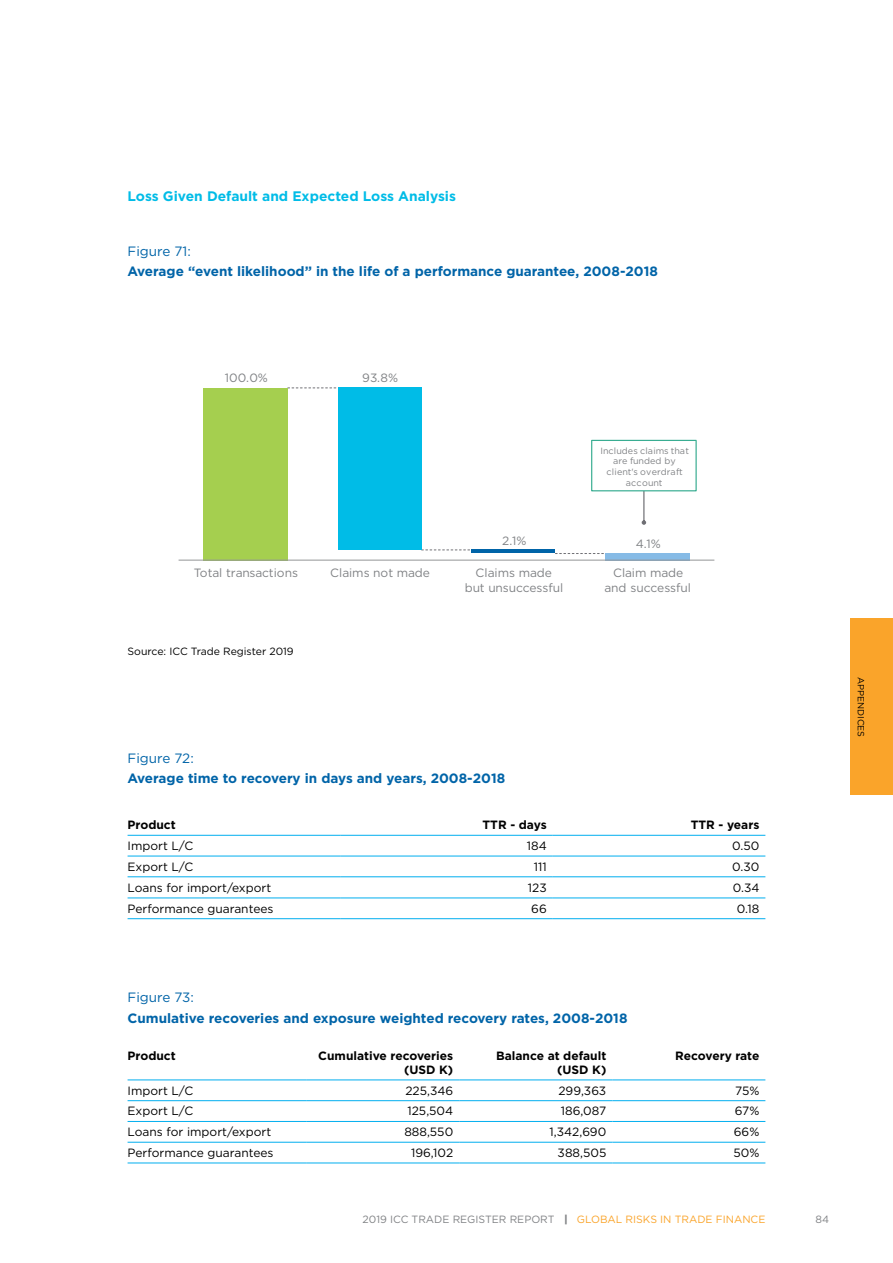
<style>
.page{position:relative;width:893px;height:1263px;background:#fff}
.page>*{position:absolute;margin:0;border:0;box-sizing:border-box;transform-origin:0 0}
.t1{font:700 13.8px "Gotham";color:#00bce7}
.t2{font:700 13.5px "Gotham";color:#0064a8}
.t3{font:13.5px "Gotham";color:#0064a8}
.t4{font:13.5px "Gotham";color:#0064a8}
.t5{font:12px "Gotham";color:#000}
.t6{font:12px/15.6px "Gotham";letter-spacing:-.01em;color:#808285;text-align:center}
.t7{font:700 12px/14.4px "Gotham";color:#000;text-align:right}
.t8{font:10.5px "Gotham";color:#808285}
.t9{font:10.5px "Gotham";color:#000}
.t10{font:9px/10.8px "Gotham";letter-spacing:.015em;color:#808285;text-align:center}
.t11{font:9px "Gotham";color:#000}
.s1{font-weight:900}
.s2{color:#faa42a}
</style>
<div class="page">
<div style="left:850px;top:619px;width:43px;height:176px;background:#faa42a"></div>
<svg style="left:555px;top:553px;width:49px;height:1px"></svg>
<svg style="left:288px;top:388px;width:48px;height:1px"></svg>
<svg style="left:422px;top:550px;width:50px;height:1px"></svg>
<div style="left:203px;top:388px;width:84px;height:172px;background:#a5cf4f"></div>
<div style="left:605px;top:553px;width:84px;height:7px;background:#86bbe6"></div>
<div style="left:338px;top:388px;width:83px;height:162px;background:#00bce7"></div>
<hr style="left:472px;top:550px;width:83px;height:3px;background:#0064a8">
<hr style="left:179px;top:560px;width:535px;height:1px;background:#939597">
<svg style="left:642px;top:491px;width:4px;height:34px"></svg>
<div style="left:591px;top:440px;width:106px;height:51px;border:1px solid #39ad92"></div>
<hr style="left:128px;top:835px;width:212px;height:1px;background:#00aeef">
<hr style="left:340px;top:835px;width:213px;height:1px;background:#00aeef">
<hr style="left:553px;top:835px;width:212px;height:1px;background:#00aeef">
<hr style="left:128px;top:856px;width:212px;height:1px;background:#00aeef">
<hr style="left:340px;top:856px;width:213px;height:1px;background:#00aeef">
<hr style="left:553px;top:856px;width:212px;height:1px;background:#00aeef">
<hr style="left:128px;top:876px;width:212px;height:1px;background:#00aeef">
<hr style="left:340px;top:876px;width:213px;height:1px;background:#00aeef">
<hr style="left:553px;top:876px;width:212px;height:1px;background:#00aeef">
<hr style="left:128px;top:897px;width:212px;height:1px;background:#00aeef">
<hr style="left:340px;top:897px;width:213px;height:1px;background:#00aeef">
<hr style="left:553px;top:897px;width:212px;height:1px;background:#00aeef">
<hr style="left:128px;top:918px;width:212px;height:1px;background:#00aeef">
<hr style="left:340px;top:918px;width:213px;height:1px;background:#00aeef">
<hr style="left:553px;top:918px;width:212px;height:1px;background:#00aeef">
<hr style="left:128px;top:1079px;width:178px;height:1px;background:#00aeef">
<hr style="left:306px;top:1079px;width:153px;height:1px;background:#00aeef">
<hr style="left:459px;top:1079px;width:153px;height:1px;background:#00aeef">
<hr style="left:612px;top:1079px;width:153px;height:1px;background:#00aeef">
<hr style="left:128px;top:1100px;width:178px;height:1px;background:#00aeef">
<hr style="left:306px;top:1100px;width:153px;height:1px;background:#00aeef">
<hr style="left:459px;top:1100px;width:153px;height:1px;background:#00aeef">
<hr style="left:612px;top:1100px;width:153px;height:1px;background:#00aeef">
<hr style="left:128px;top:1121px;width:178px;height:1px;background:#00aeef">
<hr style="left:306px;top:1121px;width:153px;height:1px;background:#00aeef">
<hr style="left:459px;top:1121px;width:153px;height:1px;background:#00aeef">
<hr style="left:612px;top:1121px;width:153px;height:1px;background:#00aeef">
<hr style="left:128px;top:1142px;width:178px;height:1px;background:#00aeef">
<hr style="left:306px;top:1142px;width:153px;height:1px;background:#00aeef">
<hr style="left:459px;top:1142px;width:153px;height:1px;background:#00aeef">
<hr style="left:612px;top:1142px;width:153px;height:1px;background:#00aeef">
<hr style="left:128px;top:1162px;width:178px;height:1px;background:#00aeef">
<hr style="left:306px;top:1162px;width:153px;height:1px;background:#00aeef">
<hr style="left:459px;top:1162px;width:153px;height:1px;background:#00aeef">
<hr style="left:612px;top:1162px;width:153px;height:1px;background:#00aeef">
<p class="t1" style="left:128px;top:189px;width:330px">Loss Given Default and Expected Loss Analysis</p>
<p class="t4" style="left:128px;top:244px;width:65px">Figure 71:</p>
<p class="t2" style="left:128px;top:264px;width:532px">Average “event likelihood” in the life of a performance guarantee, 2008-2018</p>
<p class="t6" style="left:225px;top:370px;width:45px">100.0%</p>
<p class="t6" style="left:362px;top:370px;width:38px">93.8%</p>
<p class="t6" style="left:194px;top:564px;width:106px">Total transactions</p>
<p class="t6" style="left:330px;top:564px;width:101px">Claims not made</p>
<p class="t9" style="left:128px;top:645px;width:168px">Source: ICC Trade Register 2019</p>
<p class="t6" style="left:502px;top:532px;width:26px">2.1%</p>
<p class="t6" style="left:465px;top:564px;width:100px">Claims made but unsuccessful</p>
<p class="t10" style="left:601px;top:445px;width:90px">Includes claims that are funded by client's overdraft account</p>
<p class="t6" style="left:636px;top:536px;width:26px">4.1%</p>
<p class="t6" style="left:605px;top:564px;width:88px">Claim made and successful</p>
<p class="t3" style="left:128px;top:750px;width:68px">Figure 72:</p>
<p class="t2" style="left:128px;top:770px;width:379px">Average time to recovery in days and years, 2008-2018</p>
<p class="t7" style="left:128px;top:817px;width:50px">Product</p>
<p class="t7" style="left:482px;top:817px;width:66px">TTR - days</p>
<p class="t7" style="left:691px;top:817px;width:70px">TTR - years</p>
<p class="t5" style="left:128px;top:839px;width:67px">Import L/C</p>
<p class="t5" style="left:527px;top:839px;width:21px">184</p>
<p class="t5" style="left:732px;top:839px;width:29px">0.50</p>
<p class="t5" style="left:128px;top:860px;width:67px">Export L/C</p>
<p class="t5" style="left:534px;top:860px;width:14px">111</p>
<p class="t5" style="left:732px;top:860px;width:29px">0.30</p>
<p class="t5" style="left:128px;top:881px;width:145px">Loans for import/export</p>
<p class="t5" style="left:528px;top:881px;width:20px">123</p>
<p class="t5" style="left:733px;top:881px;width:28px">0.34</p>
<p class="t5" style="left:128px;top:902px;width:148px">Performance guarantees</p>
<p class="t5" style="left:531px;top:902px;width:17px">66</p>
<p class="t5" style="left:737px;top:902px;width:24px">0.18</p>
<p class="t11" style="left:866px;top:677px;width:62px;rotate:90deg">APPENDICES</p>
<p class="t3" style="left:128px;top:990px;width:68px">Figure 73:</p>
<p class="t2" style="left:128px;top:1010px;width:501px">Cumulative recoveries and exposure weighted recovery rates, 2008-2018</p>
<p class="t7" style="left:128px;top:1048px;width:50px">Product</p>
<p class="t7" style="left:318px;top:1048px;width:136px">Cumulative recoveries (USD K)</p>
<p class="t7" style="left:496px;top:1048px;width:112px">Balance at default (USD K)</p>
<p class="t7" style="left:675px;top:1048px;width:86px">Recovery rate</p>
<p class="t5" style="left:128px;top:1084px;width:67px">Import L/C</p>
<p class="t5" style="left:405px;top:1084px;width:49px">225,346</p>
<p class="t5" style="left:558px;top:1084px;width:49px">299,363</p>
<p class="t5" style="left:735px;top:1084px;width:26px">75%</p>
<p class="t5" style="left:128px;top:1104px;width:67px">Export L/C</p>
<p class="t5" style="left:407px;top:1104px;width:47px">125,504</p>
<p class="t5" style="left:561px;top:1104px;width:47px">186,087</p>
<p class="t5" style="left:735px;top:1104px;width:26px">67%</p>
<p class="t5" style="left:128px;top:1125px;width:145px">Loans for import/export</p>
<p class="t5" style="left:404px;top:1125px;width:50px">888,550</p>
<p class="t5" style="left:550px;top:1125px;width:58px">1,342,690</p>
<p class="t5" style="left:734px;top:1125px;width:27px">66%</p>
<p class="t5" style="left:128px;top:1146px;width:148px">Performance guarantees</p>
<p class="t5" style="left:411px;top:1146px;width:44px">196,102</p>
<p class="t5" style="left:558px;top:1146px;width:50px">388,505</p>
<p class="t5" style="left:733px;top:1146px;width:27px">50%</p>
<p class="t8" style="left:363px;top:1214px;width:404px">2019 ICC TRADE REGISTER REPORT <span class="s1">|</span> <span class="s2">GLOBAL RISKS IN TRADE FINANCE</span></p>
<p class="t8" style="left:815px;top:1214px;width:15px">84</p>
</div>
